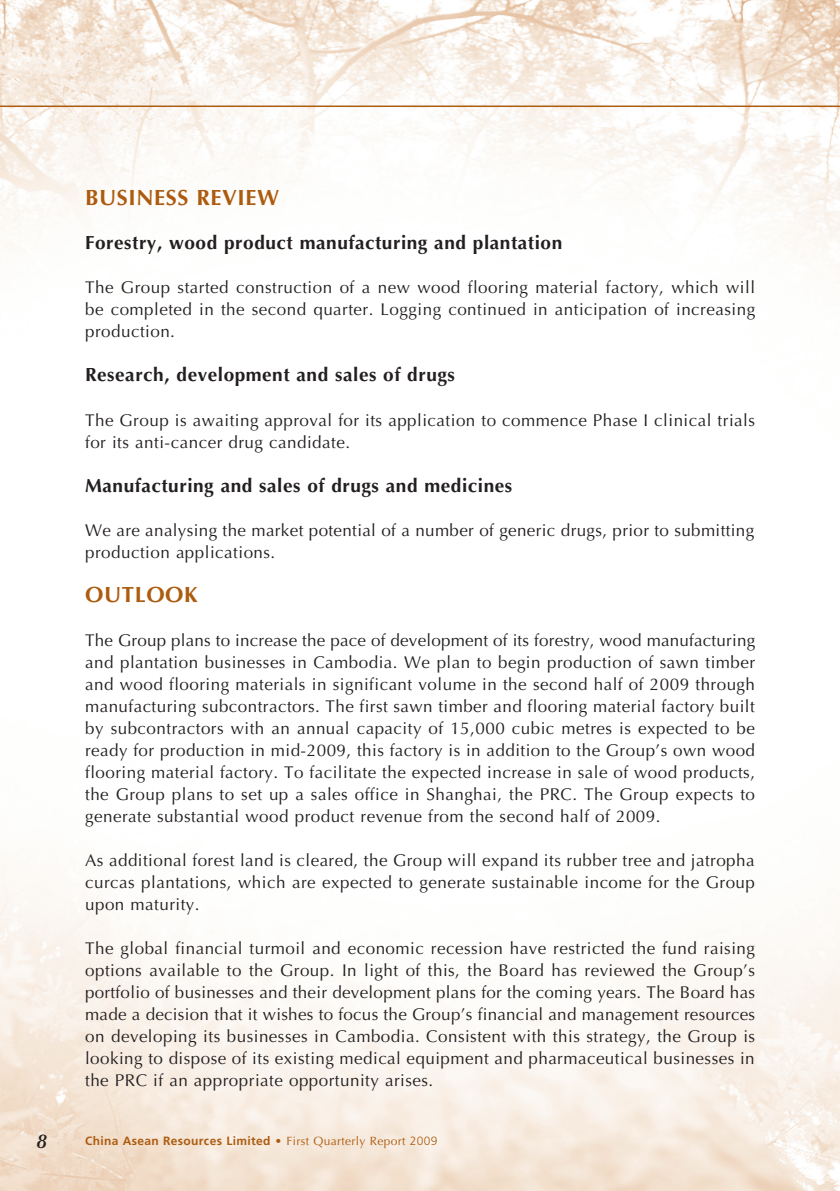
<style>
.page{position:relative;width:840px;height:1191px;background:#fff}
.page>*{position:absolute;margin:0;border:0;box-sizing:border-box;transform-origin:0 0}
.t1{font:700 22px "Optima LT Std";letter-spacing:.03em;color:#ad5b0e}
.t2{font:italic 600 20px "Optima LT Std";color:#231f20}
.t3{font:700 19px "Optima LT Std";letter-spacing:.03em;color:#231f20}
.t4{font:17px/22px "Optima LT Std";letter-spacing:.03em;color:#231f20;text-align:justify}
.t5{font:700 12px "Frutiger LT Std";letter-spacing:.03em;color:#ad5b0e}
.s1{font-family:"Optima LT Std";font-weight:400}
.s2{font-weight:300}
</style>
<div class="page">
<img style="left:0;top:0;width:839px;height:1191px">
<hr style="left:0;top:105px;width:839px;height:2px;background:#ad5b0e">
<p class="t1" style="left:85px;top:185px;width:195px">BUSINESS REVIEW</p>
<p class="t3" style="left:85px;top:232px;width:478px">Forestry, wood product manufacturing and plantation</p>
<p class="t4" style="left:85px;top:277px;width:671px">The Group started construction of a new wood flooring material factory, which will be completed in the second quarter. Logging continued in anticipation of increasing production.</p>
<p class="t3" style="left:85px;top:364px;width:371px">Research, development and sales of drugs</p>
<p class="t4" style="left:85px;top:409px;width:671px">The Group is awaiting approval for its application to commence Phase I clinical trials for its anti-cancer drug candidate.</p>
<p class="t3" style="left:85px;top:474px;width:428px">Manufacturing and sales of drugs and medicines</p>
<p class="t4" style="left:85px;top:519px;width:670px">We are analysing the market potential of a number of generic drugs, prior to submitting production applications.</p>
<p class="t1" style="left:85px;top:581px;width:114px">OUTLOOK</p>
<p class="t4" style="left:85px;top:629px;width:671px">The Group plans to increase the pace of development of its forestry, wood manufacturing and plantation businesses in Cambodia. We plan to begin production of sawn timber and wood flooring materials in significant volume in the second half of 2009 through manufacturing subcontractors. The first sawn timber and flooring material factory built by subcontractors with an annual capacity of 15,000 cubic metres is expected to be ready for production in mid-2009, this factory is in addition to the Group’s own wood flooring material factory. To facilitate the expected increase in sale of wood products, the Group plans to set up a sales office in Shanghai, the PRC. The Group expects to generate substantial wood product revenue from the second half of 2009.</p>
<p class="t4" style="left:85px;top:849px;width:671px">As additional forest land is cleared, the Group will expand its rubber tree and jatropha curcas plantations, which are expected to generate sustainable income for the Group upon maturity.</p>
<p class="t4" style="left:85px;top:937px;width:671px">The global financial turmoil and economic recession have restricted the fund raising options available to the Group. In light of this, the Board has reviewed the Group’s portfolio of businesses and their development plans for the coming years. The Board has made a decision that it wishes to focus the Group’s financial and management resources on developing its businesses in Cambodia. Consistent with this strategy, the Group is looking to dispose of its existing medical equipment and pharmaceutical businesses in the PRC if an appropriate opportunity arises.</p>
<p class="t2" style="left:37px;top:1129px;width:12px">8</p>
<p class="t5" style="left:85px;top:1134px;width:354px">China Asean Resources Limited <span class="s1">• First Quarterly Report</span> <span class="s2">2009</span></p>
</div>
